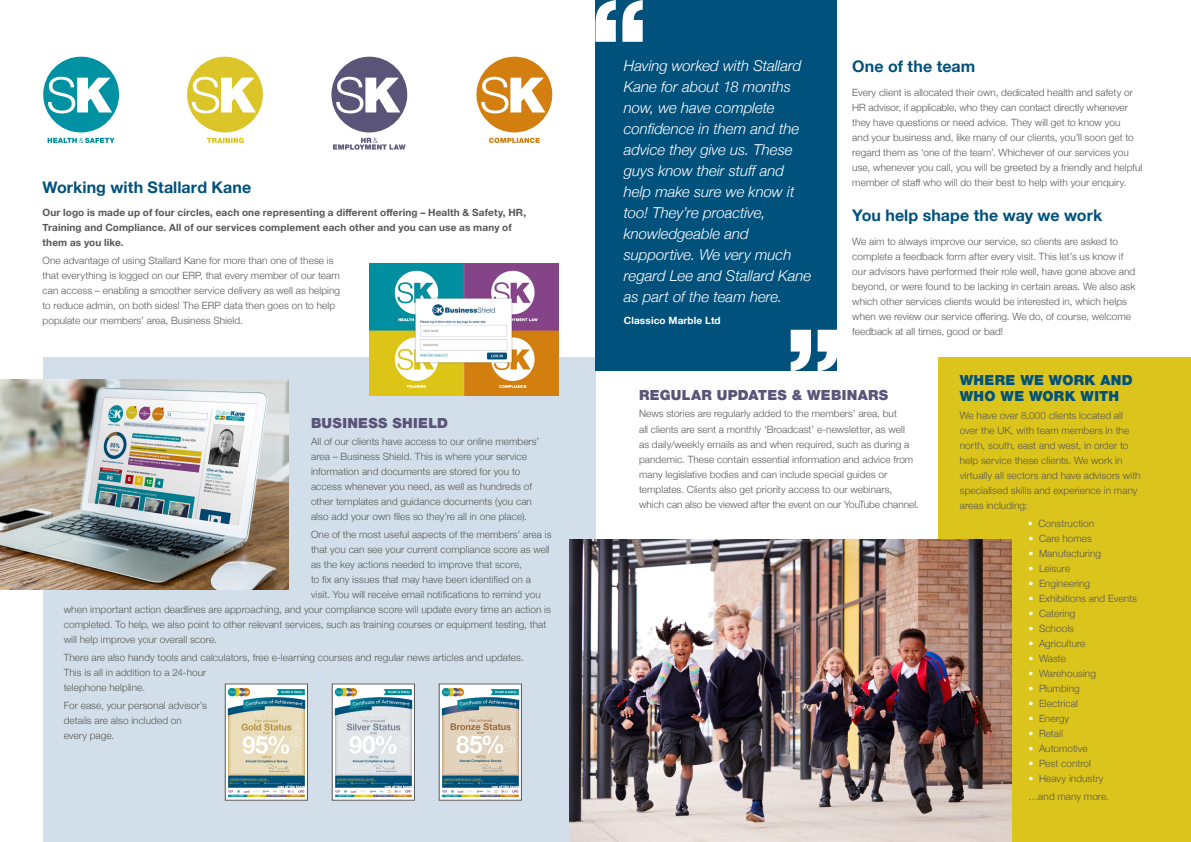
<style>
.page{position:relative;width:1191px;height:842px;background:#fff}
.page>*{position:absolute;margin:0;border:0;box-sizing:border-box;transform-origin:0 0}
.t1{font:700 16px "Helvetica Neue";letter-spacing:.005em;color:#00517c}
.t2{font:italic 300 15px/21px "Helvetica Neue";letter-spacing:-.005em;color:#fff}
.t3{font:900 14px "Helvetica Neue LT Std";letter-spacing:.02em;color:#5a5478}
.t4{font:900 14px/16px "Helvetica Neue LT Std";letter-spacing:.02em;color:#00517c}
.t5{font:300 10px/15px "Helvetica Neue";letter-spacing:.005em;color:#575756}
.t6{font:700 10px/15px "Helvetica Neue";letter-spacing:.015em;color:#575756}
.t7{font:700 10px "Helvetica Neue";letter-spacing:.015em;color:#fff}
.s1{color:#fff}
</style>
<div class="page">
<div style="left:939px;top:357px;width:252px;height:485px;background:#dbc41b"></div>
<div style="left:43px;top:357px;width:552px;height:485px;background:#d2dfea"></div>
<div style="left:476px;top:57px;width:76px;height:75px;background:#d27f0f;border-radius:50%"></div>
<svg style="left:481px;top:77px;width:64px;height:36px"></svg>
<svg style="left:489px;top:138px;width:51px;height:5px"></svg>
<div style="left:43px;top:57px;width:76px;height:75px;background:#0091a2;border-radius:50%"></div>
<svg style="left:48px;top:77px;width:64px;height:36px"></svg>
<svg style="left:48px;top:138px;width:67px;height:5px"></svg>
<div style="left:331px;top:57px;width:76px;height:75px;background:#5a5478;border-radius:50%"></div>
<svg style="left:336px;top:77px;width:64px;height:36px"></svg>
<svg style="left:333px;top:138px;width:73px;height:12px"></svg>
<div style="left:187px;top:57px;width:76px;height:75px;background:#dcc529;border-radius:50%"></div>
<svg style="left:192px;top:77px;width:64px;height:36px"></svg>
<svg style="left:207px;top:138px;width:37px;height:5px"></svg>
<img style="left:227px;top:686px;width:79px;height:112px">
<div style="left:225px;top:684px;width:83px;height:116px;border:1px solid #575756"></div>
<img style="left:334px;top:686px;width:79px;height:112px">
<div style="left:332px;top:684px;width:83px;height:116px;border:1px solid #575756"></div>
<img style="left:441px;top:686px;width:78px;height:112px">
<img style="left:0;top:380px;width:288px;height:209px">
<img style="left:369px;top:264px;width:189px;height:131px">
<div style="left:595px;top:0;width:241px;height:371px;background:#00517c"></div>
<svg style="left:595px;top:0;width:47px;height:42px"></svg>
<svg style="left:790px;top:330px;width:47px;height:41px"></svg>
<img style="left:570px;top:539px;width:441px;height:303px">
<p class="t2" style="left:624px;top:54px;width:189px">Having worked with Stallard<br>Kane for about 18 months now, we have complete confidence in them and the advice they give us. These guys know their stuff and help make sure we know it too! They’re proactive, knowledgeable and supportive. We very much regard Lee and Stallard Kane as part of the team here.</p>
<p class="t7" style="left:624px;top:312px;width:98px">Classico Marble Ltd</p>
<h1 class="t1" style="left:852px;top:54px;width:124px">One of the team</h1>
<p class="t5" style="left:852px;top:84px;width:292px">Every client is allocated their own, dedicated health and safety or HR advisor, if applicable, who they can contact directly whenever they have questions or need advice. They will get to know you<br>and your business and, like many of our clients, you’ll soon get to regard them as ‘one of the team’. Whichever of our services you use, whenever you call, you will be greeted by a friendly and helpful</p>
<h1 class="t1" style="left:43px;top:175px;width:210px">Working with Stallard Kane</h1>
<p class="t5" style="left:852px;top:174px;width:276px">member of staff who will do their best to help with your enquiry.</p>
<p class="t6" style="left:43px;top:206px;width:485px">Our logo is made up of four circles, each one representing a different offering – Health &amp; Safety, HR,<br>Training and Compliance. All of our services complement each other and you can use as many of them as you like.</p>
<p class="t5" style="left:43px;top:252px;width:299px">One advantage of using Stallard Kane for more than one of these is that everything is logged on our ERP, that every member of our team can access – enabling a smoother service delivery as well as helping to reduce admin, on both sides! The ERP data then goes on to help populate our members’ area, Business Shield.</p>
<h1 class="t1" style="left:852px;top:203px;width:251px">You help shape the way we work</h1>
<p class="t5" style="left:852px;top:233px;width:285px">We aim to always improve our service, so clients are asked to complete a feedback form after every visit. This let’s us know if our advisors have performed their role well, have gone above and beyond, or were found to be lacking in certain areas. We also ask which other services clients would be interested in, which helps when we review our service offering. We do, of course, welcome feedback at all times, good or bad!</p>
<h3 class="t3" style="left:311px;top:414px;width:139px">BUSINESS SHIELD</h3>
<p class="t5" style="left:311px;top:434px;width:230px">All of our clients have access to our online members’ area – Business Shield. This is where your service information and documents are stored for you to access whenever you need, as well as hundreds of other templates and guidance documents (you can also add your own files so they’re all in one place).</p>
<p class="t5" style="left:311px;top:526px;width:242px">One of the most useful aspects of the members’ area is</p>
<p class="t5" style="left:311px;top:541px;width:240px">that you can see your current compliance score as well</p>
<p class="t5" style="left:311px;top:556px;width:212px">as the key actions needed to improve that score,</p>
<p class="t5" style="left:311px;top:571px;width:221px">to fix any issues that may have been identified on a</p>
<p class="t5" style="left:311px;top:586px;width:231px">visit. You will receive email notifications to remind you</p>
<p class="t5" style="left:64px;top:601px;width:489px">when important action deadlines are approaching, and your compliance score will update every time an action is</p>
<p class="t5" style="left:64px;top:616px;width:484px">completed. To help, we also point to other relevant services, such as training courses or equipment testing, that</p>
<p class="t5" style="left:64px;top:631px;width:155px">will help improve your overall score.</p>
<p class="t5" style="left:64px;top:649px;width:461px">There are also handy tools and calculators, free e-learning courses and regular news articles and updates.<br>This is all in addition to a 24-hour<br>telephone helpline.</p>
<p class="t5" style="left:64px;top:697px;width:145px">For ease, your personal advisor’s details are also included on every page.</p>
<h3 class="t3" style="left:639px;top:386px;width:251px">REGULAR UPDATES &amp; WEBINARS</h3>
<p class="t5" style="left:639px;top:406px;width:281px">News stories are regularly added to the members’ area, but<br>all clients are sent a monthly ‘Broadcast’ e-newsletter, as well<br>as daily/weekly emails as and when required, such as during a pandemic. These contain essential information and advice from many legislative bodies and can include special guides or templates. Clients also get priority access to our webinars, which can also be viewed after the event on our YouTube channel.</p>
<h3 class="t4" style="left:959px;top:372px;width:174px">WHERE WE WORK AND<br>WHO WE WORK WITH</h3>
<p class="t5" style="left:959px;top:407px;width:182px">We have over 8,000 clients located all over the UK, with team members in the north, south, east and west, in order to help service these clients. We work in virtually all sectors and have advisors with specialised skills and experience in many areas including:</p>
<p class="t5" style="left:1027px;top:515px;width:68px"><span class="s1">•</span> Construction</p>
<p class="t5" style="left:1028px;top:530px;width:65px"><span class="s1">•</span> Care homes</p>
<p class="t5" style="left:1028px;top:545px;width:74px"><span class="s1">•</span> Manufacturing</p>
<p class="t5" style="left:1028px;top:560px;width:43px"><span class="s1">•</span> Leisure</p>
<p class="t5" style="left:1028px;top:575px;width:63px"><span class="s1">•</span> Engineering</p>
<p class="t5" style="left:1028px;top:590px;width:110px"><span class="s1">•</span> Exhibitions and Events</p>
<p class="t5" style="left:1028px;top:605px;width:49px"><span class="s1">•</span> Catering</p>
<p class="t5" style="left:1028px;top:620px;width:47px"><span class="s1">•</span> Schools</p>
<p class="t5" style="left:1028px;top:635px;width:58px"><span class="s1">•</span> Agriculture</p>
<p class="t5" style="left:1028px;top:650px;width:39px"><span class="s1">•</span> Waste</p>
<p class="t5" style="left:1028px;top:665px;width:69px"><span class="s1">•</span> Warehousing</p>
<p class="t5" style="left:1028px;top:680px;width:53px"><span class="s1">•</span> Plumbing</p>
<p class="t5" style="left:1028px;top:695px;width:51px"><span class="s1">•</span> Electrical</p>
<p class="t5" style="left:1028px;top:710px;width:42px"><span class="s1">•</span> Energy</p>
<p class="t5" style="left:1028px;top:725px;width:36px"><span class="s1">•</span> Retail</p>
<p class="t5" style="left:1028px;top:740px;width:61px"><span class="s1">•</span> Automotive</p>
<p class="t5" style="left:1028px;top:755px;width:64px"><span class="s1">•</span> Pest control</p>
<p class="t5" style="left:1028px;top:768px;width:82px;line-height:17.8px"><span class="s1">•</span> Heavy industry …and many more.</p>
</div>
